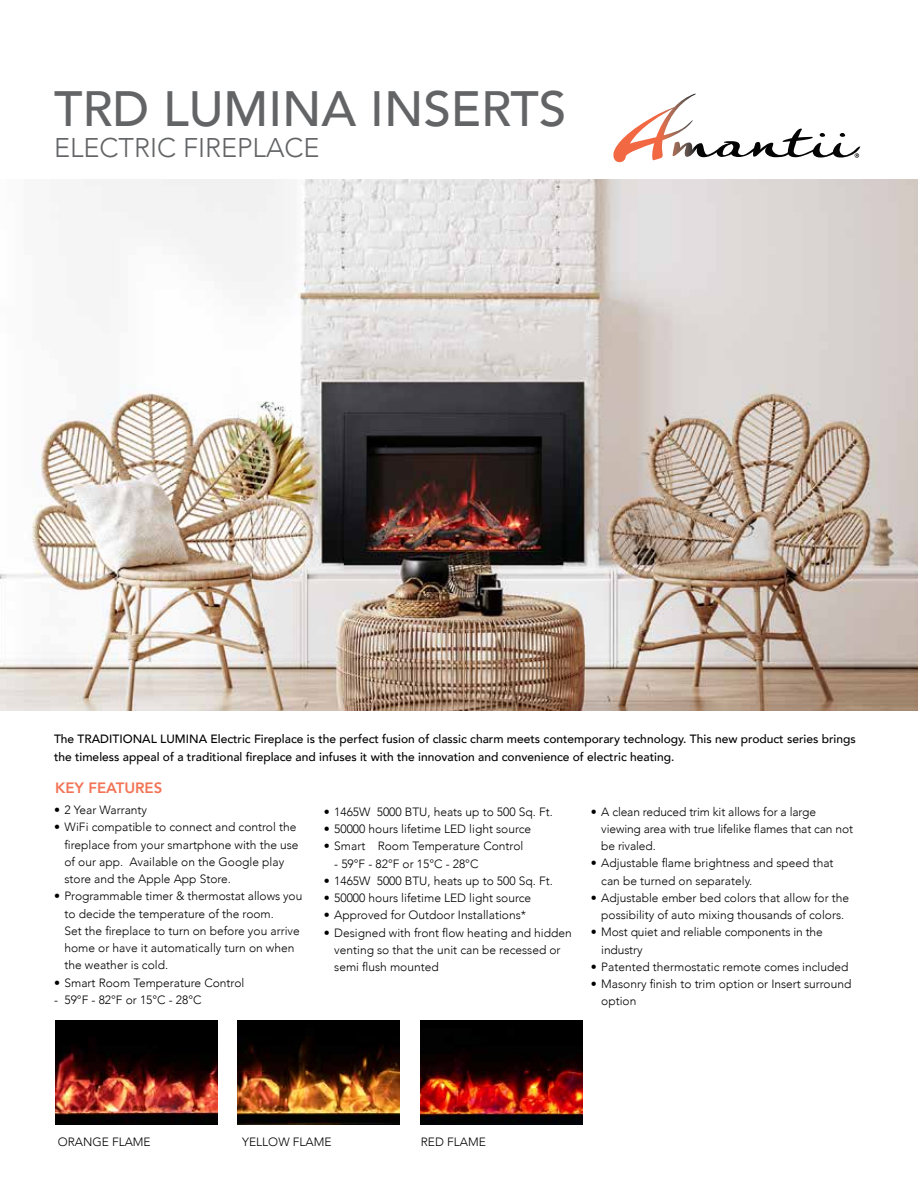
<style>
.page{position:relative;width:918px;height:1188px;background:#fff}
.page>*{position:absolute;margin:0;border:0;box-sizing:border-box;transform-origin:0 0}
.t1{font:500 49.5px "Avenir";color:#636466}
.t2{font:300 27px "Avenir";color:#636466}
.t3{font:800 15px "Avenir";color:#f37456}
.t4{font:300 12px/17.2px "Avenir";color:#000}
.t5{font:500 12px/18px "Avenir";color:#000}
</style>
<div class="page">
<img style="left:0;top:179px;width:918px;height:532px">
<svg style="left:613px;top:94px;width:247px;height:68px"></svg>
<img style="left:55px;top:1021px;width:162px;height:103px">
<img style="left:238px;top:1021px;width:162px;height:103px">
<img style="left:421px;top:1021px;width:162px;height:103px">
<h1 class="t1" style="left:54px;top:66px;width:514px">TRD LUMINA INSERTS</h1>
<h2 class="t2" style="left:54px;top:132px;width:267px">ELECTRIC FIREPLACE</h2>
<p class="t5" style="left:54px;top:729px;width:803px">The TRADITIONAL LUMINA Electric Fireplace is the perfect fusion of classic charm meets contemporary technology. This new product series brings the timeless appeal of a traditional fireplace and infuses it with the innovation and convenience of electric heating.</p>
<p class="t3" style="left:55px;top:776px;width:109px">KEY FEATURES</p>
<p class="t4" style="left:54px;top:801px;width:95px">• 2 Year Warranty</p>
<p class="t4" style="left:65px;top:819px;width:236px;text-indent:-10px">• WiFi compatible to connect and control the fireplace from your smartphone with the use of our app. Available on the Google play store and the Apple App Store.</p>
<p class="t4" style="left:65px;top:888px;width:239px;text-indent:-10px">• Programmable timer &amp; thermostat allows you to decide the temperature of the room.<br>Set the fireplace to turn on before you arrive home or have it automatically turn on when the weather is cold.</p>
<p class="t4" style="left:54px;top:974px;width:192px">• Smart Room Temperature Control</p>
<p class="t4" style="left:54px;top:991px;width:149px">- 59°F - 82°F or 15°C - 28°C</p>
<p class="t4" style="left:324px;top:803px;width:231px">• 1465W 5000 BTU, heats up to 500 Sq. Ft.</p>
<p class="t4" style="left:324px;top:820px;width:209px">• 50000 hours lifetime LED light source</p>
<p class="t4" style="left:324px;top:838px;width:201px">• Smart Room Temperature Control</p>
<p class="t4" style="left:334px;top:855px;width:146px">- 59°F - 82°F or 15°C - 28°C</p>
<p class="t4" style="left:324px;top:872px;width:231px">• 1465W 5000 BTU, heats up to 500 Sq. Ft.</p>
<p class="t4" style="left:324px;top:889px;width:209px">• 50000 hours lifetime LED light source</p>
<p class="t4" style="left:324px;top:907px;width:204px">• Approved for Outdoor Installations*</p>
<p class="t4" style="left:334px;top:924px;width:239px;text-indent:-10px">• Designed with front flow heating and hidden venting so that the unit can be recessed or semi flush mounted</p>
<p class="t4" style="left:601px;top:803px;width:253px;text-indent:-10px">• A clean reduced trim kit allows for a large viewing area with true lifelike flames that can not be rivaled.</p>
<p class="t4" style="left:601px;top:855px;width:234px;text-indent:-10px">• Adjustable flame brightness and speed that can be turned on separately.</p>
<p class="t4" style="left:591px;top:889px;width:260px;text-align:center">• Adjustable ember bed colors that allow for the possibility of auto mixing thousands of colors.</p>
<p class="t4" style="left:601px;top:924px;width:223px;text-indent:-10px">• Most quiet and reliable components in the industry</p>
<p class="t4" style="left:591px;top:958px;width:259px">• Patented thermostatic remote comes included</p>
<p class="t4" style="left:601px;top:975px;width:252px;text-indent:-10px">• Masonry finish to trim option or Insert surround option</p>
<p class="t4" style="left:58px;top:1133px;width:94px">ORANGE FLAME</p>
<p class="t4" style="left:242px;top:1133px;width:91px">YELLOW FLAME</p>
<p class="t4" style="left:421px;top:1133px;width:66px">RED FLAME</p>
</div>
